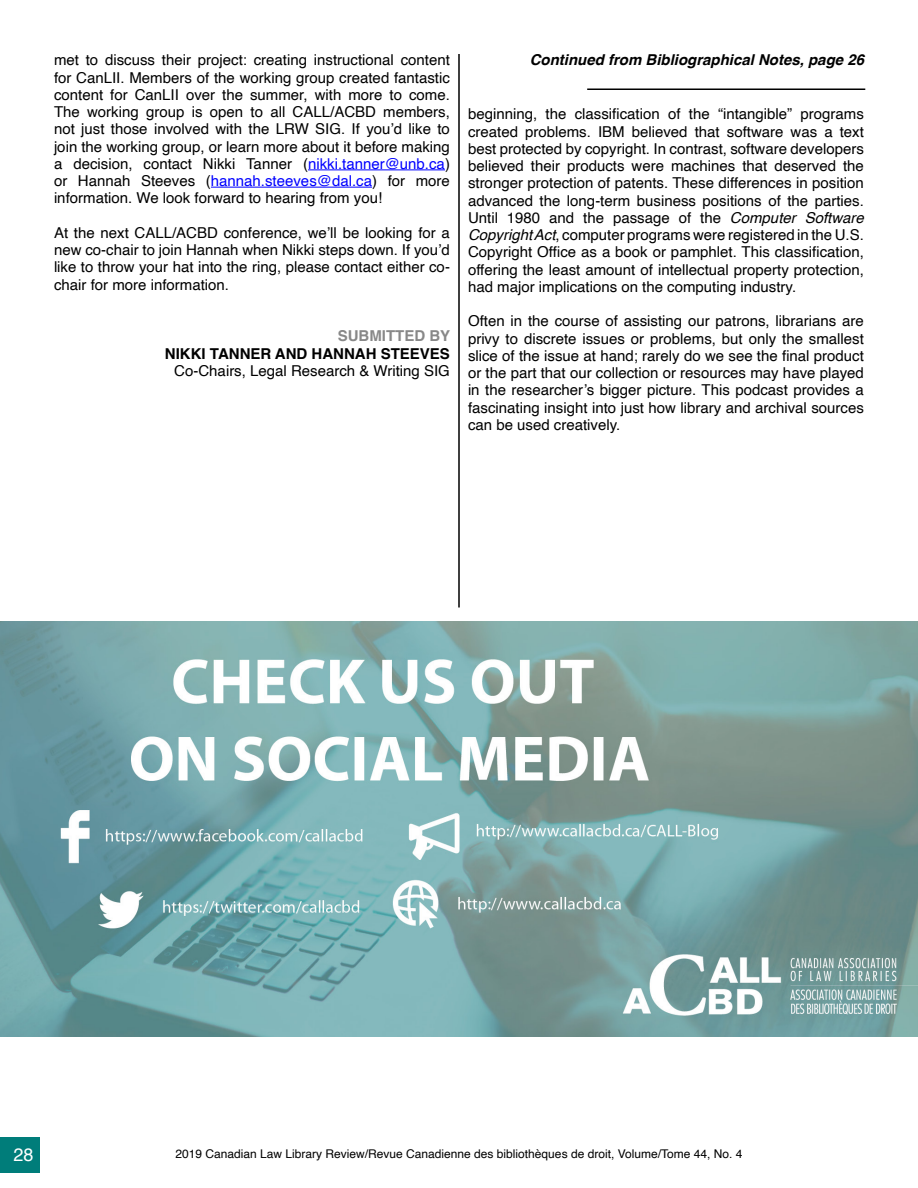
<style>
.page{position:relative;width:918px;height:1188px;background:#fff}
.page>*{position:absolute;margin:0;border:0;box-sizing:border-box;transform-origin:0 0}
.t1{font:18px "Helvetica";color:#fff}
.Normal1{font:15px/17.2px "Helvetica";color:#000;text-align:justify}
.t2{font:italic 700 15px "Helvetica";color:#000}
.t3{font:700 15px "Helvetica";color:#000}
.t4{font:700 15px "Helvetica";color:#888}
.t5{font:12px "Helvetica";color:#000}
.s1{color:#00f}
.s2{font-style:italic}
</style>
<div class="page">
<div style="left:0;top:1138px;width:40px;height:35px;background:#007d7a"></div>
<img style="left:0;top:621px;width:918px;height:416px">
<hr style="left:308px;top:170px;width:137px;height:1px;background:#00f">
<hr style="left:211px;top:187px;width:161px;height:1px;background:#00f">
<hr style="left:587px;top:88px;width:278px;height:2px;background:#000">
<hr style="left:458px;top:54px;width:2px;height:554px;background:#000">
<p class="Normal1" style="left:54px;top:52px;width:397px">met to discuss their project: creating instructional content for CanLII. Members of the working group created fantastic content for CanLII over the summer, with more to come.<br>The working group is open to all CALL/ACBD members, not just those involved with the LRW SIG. If you’d like to join the working group, or learn more about it before making a decision, contact Nikki Tanner (<span class="s1">nikki.tanner@unb.ca</span>) or Hannah Steeves (<span class="s1">hannah.steeves@dal.ca</span>) for more information. We look forward to hearing from you!</p>
<p class="Normal1" style="left:54px;top:224px;width:397px">At the next CALL/ACBD conference, we’ll be looking for a new co-chair to join Hannah when Nikki steps down. If you’d like to throw your hat into the ring, please contact either co&shy;chair for more information.</p>
<p class="t4" style="left:338px;top:324px;width:114px">SUBMITTED BY</p>
<p class="t3" style="left:165px;top:341px;width:287px">NIKKI TANNER AND HANNAH STEEVES</p>
<p class="Normal1" style="left:174px;top:362px;width:277px">Co-Chairs, Legal Research &amp; Writing SIG</p>
<p class="t2" style="left:530px;top:48px;width:336px">Continued from Bibliographical Notes, page 26</p>
<p class="Normal1" style="left:468px;top:106px;width:398px">beginning, the classification of the “intangible” programs created problems. IBM believed that software was a text best protected by copyright. In contrast, software developers believed their products were machines that deserved the stronger protection of patents. These differences in position advanced the long-term business positions of the parties.<br>Until 1980 and the passage of the <span class="s2">Computer Software Copyright Act</span>, computer programs were registered in the U.S.<br>Copyright Office as a book or pamphlet. This classification, offering the least amount of intellectual property protection, had major implications on the computing industry.</p>
<p class="Normal1" style="left:468px;top:313px;width:397px">Often in the course of assisting our patrons, librarians are privy to discrete issues or problems, but only the smallest slice of the issue at hand; rarely do we see the final product or the part that our collection or resources may have played in the researcher’s bigger picture. This podcast provides a fascinating insight into just how library and archival sources can be used creatively.</p>
<p class="t1" style="left:13px;top:1140px;width:22px">28</p>
<p class="t5" style="left:175px;top:1144px;width:569px">2019 Canadian Law Library Review/Revue Canadienne des bibliothèques de droit, Volume/Tome 44, No. 4</p>
</div>
